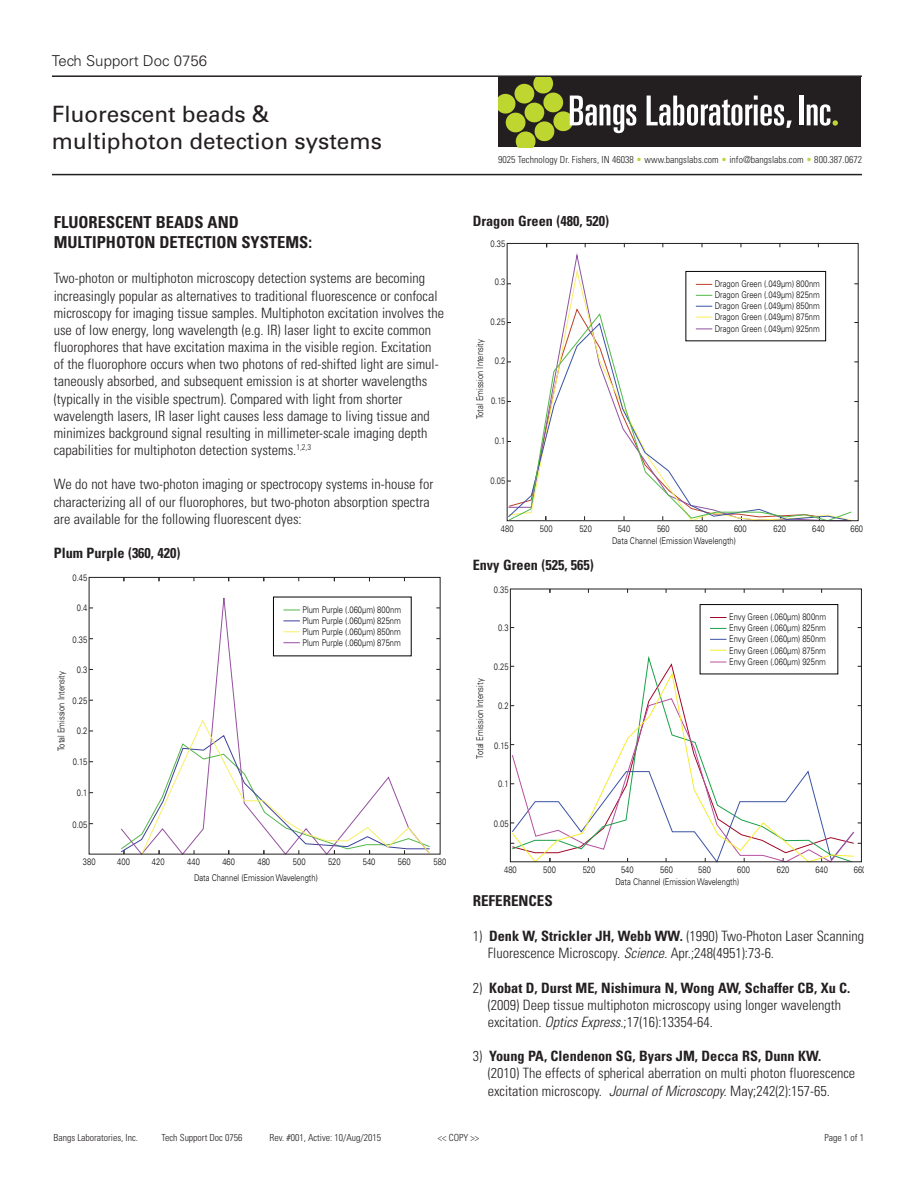
<style>
.page{position:relative;width:918px;height:1188px;background:#fff}
.page>*{position:absolute;margin:0;border:0;box-sizing:border-box;transform-origin:0 0}
.t1{font:22.5px "Univers LT Std";color:#231f20}
.heading_1{font:700 condensed 16.5px/20px "Univers LT Std";color:#231f20}
.t2{font:300 15px "Univers LT Std";color:#231f20}
.t3{font:700 condensed 15px "Univers LT Std";color:#231f20}
.t4{font:300 condensed 14.25px/17.1px "Univers LT Std";color:#231f20}
.t5{font:700 condensed 14.25px "Univers LT Std";color:#231f20}
.t6{font:300 condensed 9.75px "Univers LT Std";color:#231f20}
.t7{font:300 9.3px/11.1px "Univers LT Std";color:#050504;text-align:justify;scale:.82 1}
.t8{font:300 9.3px/11.1px "Univers LT Std";color:#000;text-align:justify;scale:.82 1}
.s1{color:#bed63e}
.s2{font-weight:700}
.s3{font-style:italic}
</style>
<div class="page">
<div style="left:499px;top:78px;width:362px;height:69px;background:#231f20"></div>
<svg style="left:499px;top:78px;width:137px;height:69px"></svg>
<svg style="left:647px;top:96px;width:145px;height:32px"></svg>
<hr style="left:800px;top:96px;width:4px;height:29px;background:#fff">
<svg style="left:807px;top:104px;width:31px;height:22px"></svg>
<hr style="left:52px;top:75px;width:810px;height:2px;background:#231f20">
<hr style="left:52px;top:174px;width:810px;height:1px;background:#231f20">
<svg style="left:212px;top:596px;width:200px;height:123px"></svg>
<svg style="left:121px;top:719px;width:318px;height:134px"></svg>
<svg style="left:283px;top:610px;width:17px;height:1px"></svg>
<svg style="left:283px;top:620px;width:17px;height:1px"></svg>
<svg style="left:283px;top:631px;width:17px;height:1px"></svg>
<svg style="left:283px;top:642px;width:17px;height:1px"></svg>
<div style="left:89px;top:577px;width:352px;height:278px;border:1px solid #231f20"></div>
<svg style="left:710px;top:617px;width:17px;height:1px"></svg>
<svg style="left:710px;top:628px;width:17px;height:1px"></svg>
<svg style="left:710px;top:639px;width:17px;height:1px"></svg>
<svg style="left:710px;top:650px;width:17px;height:1px"></svg>
<div style="left:700px;top:604px;width:138px;height:70px;border:1px solid #050504"></div>
<svg style="left:511px;top:671px;width:344px;height:192px"></svg>
<div style="left:510px;top:589px;width:352px;height:273px;border:1px solid #211e1e"></div>
<svg style="left:507px;top:267px;width:320px;height:255px"></svg>
<svg style="left:508px;top:312px;width:344px;height:210px"></svg>
<div style="left:507px;top:243px;width:352px;height:278px;border:1px solid #211e1e"></div>
<p class="t2" style="left:52px;top:51px;width:157px">Tech Support Doc 0756</p>
<p class="t1" style="left:52px;top:101px;width:219px">Fluorescent beads &amp;</p>
<p class="t1" style="left:52px;top:128px;width:331px">multiphoton detection systems</p>
<p class="heading_1" style="left:54px;top:212px;width:260px">FLUORESCENT BEADS AND<br>MULTIPHOTON DETECTION SYSTEMS:</p>
<p class="t4" style="left:54px;top:270px;width:392px">Two-photon or multiphoton microscopy detection systems are becoming increasingly popular as alternatives to traditional fluorescence or confocal microscopy for imaging tissue samples. Multiphoton excitation involves the use of low energy, long wavelength (e.g. IR) laser light to excite common fluorophores that have excitation maxima in the visible region. Excitation of the fluorophore occurs when two photons of red-shifted light are simul&shy;taneously absorbed, and subsequent emission is at shorter wavelengths (typically in the visible spectrum). Compared with light from shorter wavelength lasers, IR laser light causes less damage to living tissue and minimizes background signal resulting in millimeter-scale imaging depth capabilities for multiphoton detection systems.<sup>1,2,3</sup></p>
<p class="t4" style="left:54px;top:476px;width:381px">We do not have two-photon imaging or spectrocopy systems in-house for characterizing all of our fluorophores, but two-photon absorption spectra are available for the following fluorescent dyes:</p>
<p class="t5" style="left:54px;top:544px;width:128px">Plum Purple (360, 420)</p>
<p class="t8" style="left:73px;top:572px;width:20px">0.45</p>
<p class="t8" style="left:77px;top:603px;width:14px">0.4</p>
<p class="t8" style="left:73px;top:634px;width:20px">0.35</p>
<p class="t8" style="left:77px;top:664px;width:14px">0.3</p>
<p class="t8" style="left:73px;top:696px;width:20px">0.25</p>
<p class="t8" style="left:77px;top:726px;width:14px">0.2</p>
<p class="t8" style="left:73px;top:757px;width:19px">0.15</p>
<p class="t8" style="left:77px;top:788px;width:14px">0.1</p>
<p class="t8" style="left:73px;top:819px;width:20px">0.05</p>
<p class="t8" style="left:83px;top:857px;width:17px">380</p>
<p class="t8" style="left:117px;top:857px;width:17px">400</p>
<p class="t8" style="left:152px;top:857px;width:17px">420</p>
<p class="t8" style="left:187px;top:857px;width:17px">440</p>
<p class="t8" style="left:222px;top:857px;width:17px">460</p>
<p class="t8" style="left:258px;top:857px;width:17px">480</p>
<p class="t8" style="left:293px;top:857px;width:17px">500</p>
<p class="t8" style="left:328px;top:857px;width:17px">520</p>
<p class="t8" style="left:363px;top:857px;width:17px">540</p>
<p class="t8" style="left:398px;top:857px;width:17px">560</p>
<p class="t8" style="left:434px;top:857px;width:17px">580</p>
<p class="t8" style="left:194px;top:872px;width:152px">Data Channel (Emission Wavelength)</p>
<p class="t8" style="left:302px;top:604px;width:122px">Plum Purple (.060μm) 800nm Plum Purple (.060μm) 825nm Plum Purple (.060μm) 850nm Plum Purple (.060μm) 875nm</p>
<p class="t8" style="left:56px;top:751px;width:99px;rotate:-90deg">Total Emission Intensity</p>
<p class="t6" style="left:498px;top:154px;width:365px">9025 Technology Dr. Fishers, IN 46038 <span class="s1">•</span> www.bangslabs.com <span class="s1">•</span> info@bangslabs.com <span class="s1">•</span> 800.387.0672</p>
<p class="t5" style="left:473px;top:213px;width:138px">Dragon Green (480, 520)</p>
<p class="t7" style="left:491px;top:238px;width:20px">0.35</p>
<p class="t7" style="left:495px;top:277px;width:14px">0.3</p>
<p class="t7" style="left:491px;top:316px;width:20px">0.25</p>
<p class="t7" style="left:495px;top:355px;width:14px">0.2</p>
<p class="t7" style="left:491px;top:395px;width:19px">0.15</p>
<p class="t7" style="left:495px;top:435px;width:14px">0.1</p>
<p class="t7" style="left:491px;top:475px;width:20px">0.05</p>
<p class="t7" style="left:474px;top:419px;width:99px;rotate:-90deg">Total Emission Intensity</p>
<p class="t7" style="left:715px;top:278px;width:130px">Dragon Green (.049μm) 800nm Dragon Green (.049μm) 825nm Dragon Green (.049μm) 850nm Dragon Green (.049μm) 875nm Dragon Green (.049μm) 925nm</p>
<p class="t7" style="left:501px;top:523px;width:17px">480</p>
<p class="t7" style="left:540px;top:523px;width:17px">500</p>
<p class="t7" style="left:579px;top:523px;width:17px">520</p>
<p class="t7" style="left:618px;top:523px;width:17px">540</p>
<p class="t7" style="left:657px;top:523px;width:17px">560</p>
<p class="t7" style="left:695px;top:523px;width:17px">580</p>
<p class="t7" style="left:734px;top:523px;width:17px">600</p>
<p class="t7" style="left:774px;top:523px;width:17px">620</p>
<p class="t7" style="left:812px;top:523px;width:17px">640</p>
<p class="t7" style="left:851px;top:523px;width:17px">660</p>
<p class="t7" style="left:612px;top:535px;width:152px">Data Channel (Emission Wavelength)</p>
<p class="t5" style="left:473px;top:557px;width:123px">Envy Green (525, 565)</p>
<p class="t7" style="left:474px;top:759px;width:99px;rotate:-90deg">Total Emission Intensity</p>
<p class="t7" style="left:494px;top:584px;width:20px">0.35</p>
<p class="t7" style="left:498px;top:622px;width:14px">0.3</p>
<p class="t7" style="left:494px;top:661px;width:20px">0.25</p>
<p class="t7" style="left:498px;top:701px;width:14px">0.2</p>
<p class="t7" style="left:494px;top:740px;width:19px">0.15</p>
<p class="t7" style="left:498px;top:778px;width:14px">0.1</p>
<p class="t7" style="left:494px;top:818px;width:20px">0.05</p>
<p class="t7" style="left:504px;top:864px;width:17px">480</p>
<p class="t7" style="left:543px;top:864px;width:17px">500</p>
<p class="t7" style="left:583px;top:864px;width:17px">520</p>
<p class="t7" style="left:621px;top:864px;width:17px">540</p>
<p class="t7" style="left:660px;top:864px;width:17px">560</p>
<p class="t7" style="left:698px;top:864px;width:17px">580</p>
<p class="t7" style="left:737px;top:864px;width:17px">600</p>
<p class="t7" style="left:777px;top:864px;width:17px">620</p>
<p class="t7" style="left:815px;top:864px;width:17px">640</p>
<p class="t7" style="left:854px;top:864px;width:17px">660</p>
<p class="t7" style="left:615px;top:876px;width:152px">Data Channel (Emission Wavelength)</p>
<p class="t7" style="left:729px;top:611px;width:120px">Envy Green (.060μm) 800nm Envy Green (.060μm) 825nm Envy Green (.060μm) 850nm Envy Green (.060μm) 875nm Envy Green (.060μm) 925nm</p>
<p class="t3" style="left:473px;top:891px;width:82px">REFERENCES</p>
<p class="t4" style="left:488px;top:927px;width:378px;text-indent:-15px">1) <span class="s2">Denk W, Strickler JH, Webb WW.</span> (1990) Two-Photon Laser Scanning<br>Fluorescence Microscopy. <span class="s3">Science.</span> Apr.;248(4951):73-6.</p>
<p class="t4" style="left:488px;top:979px;width:364px;text-indent:-15px">2) <span class="s2">Kobat D, Durst ME, Nishimura N, Wong AW, Schaffer CB, Xu C. </span>(2009) Deep tissue multiphoton microscopy using longer wavelength excitation. <span class="s3">Optics Express</span>.;17(16):13354-64.</p>
<p class="t4" style="left:488px;top:1048px;width:369px;text-indent:-15px">3) <span class="s2">Young PA, Clendenon SG, Byars JM, Decca RS, Dunn KW. </span>(2010) The effects of spherical aberration on multi photon fluorescence excitation microscopy. <span class="s3">Journal of Microscopy.</span> May;242(2):157-65.</p>
<p class="t6" style="left:438px;top:1132px;width:43px">&lt;&lt; COPY &gt;&gt;</p>
<p class="t6" style="left:54px;top:1132px;width:86px">Bangs Laboratories, Inc.</p>
<p class="t6" style="left:162px;top:1132px;width:83px">Tech Support Doc 0756</p>
<p class="t6" style="left:270px;top:1132px;width:113px">Rev. #001, Active: 10/Aug/2015</p>
<p class="t6" style="left:824px;top:1132px;width:41px">Page 1 of 1</p>
</div>
